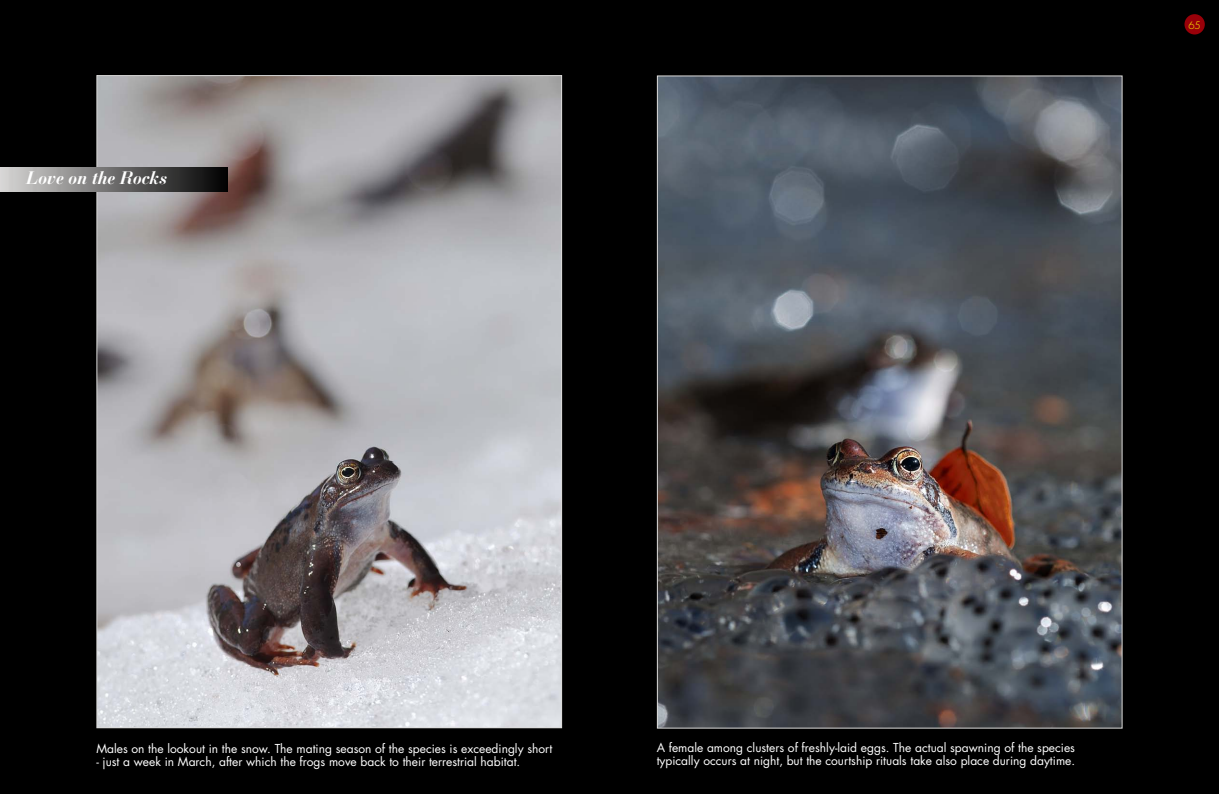
<style>
.page{position:relative;width:1219px;height:794px;background:#000}
.page>*{position:absolute;margin:0;border:0;box-sizing:border-box;transform-origin:0 0}
.t1{font:italic 700 18px "Bauer Bodoni";letter-spacing:-.01em;color:#fff}
.t2{font:12px/13px "Futura";color:#fff}
.t3{font:300 10px "Futura";color:#ff0}
</style>
<div class="page">
<img style="left:98px;top:77px;width:462px;height:649px">
<div style="left:1184px;top:14px;width:21px;height:20px;background:#990009;border-radius:50%"></div>
<svg style="left:0;top:167px;width:229px;height:24px;background:#6c6b6b"></svg>
<img style="left:659px;top:77px;width:462px;height:649px">
<h1 class="t1" style="left:27px;top:171px;width:142px">Love on the Rocks</h1>
<p class="t3" style="left:1188px;top:21px;width:14px">65</p>
<p class="t2" style="left:96px;top:743px;width:457px">Males on the lookout in the snow. The mating season of the species is exceedingly short</p>
<p class="t2" style="left:96px;top:756px;width:425px">- just a week in March, after which the frogs move back to their terrestrial habitat.</p>
<p class="t2" style="left:657px;top:742px;width:420px">A female among clusters of freshly-laid eggs. The actual spawning of the species typically occurs at night, but the courtship rituals take also place during daytime.</p>
</div>
